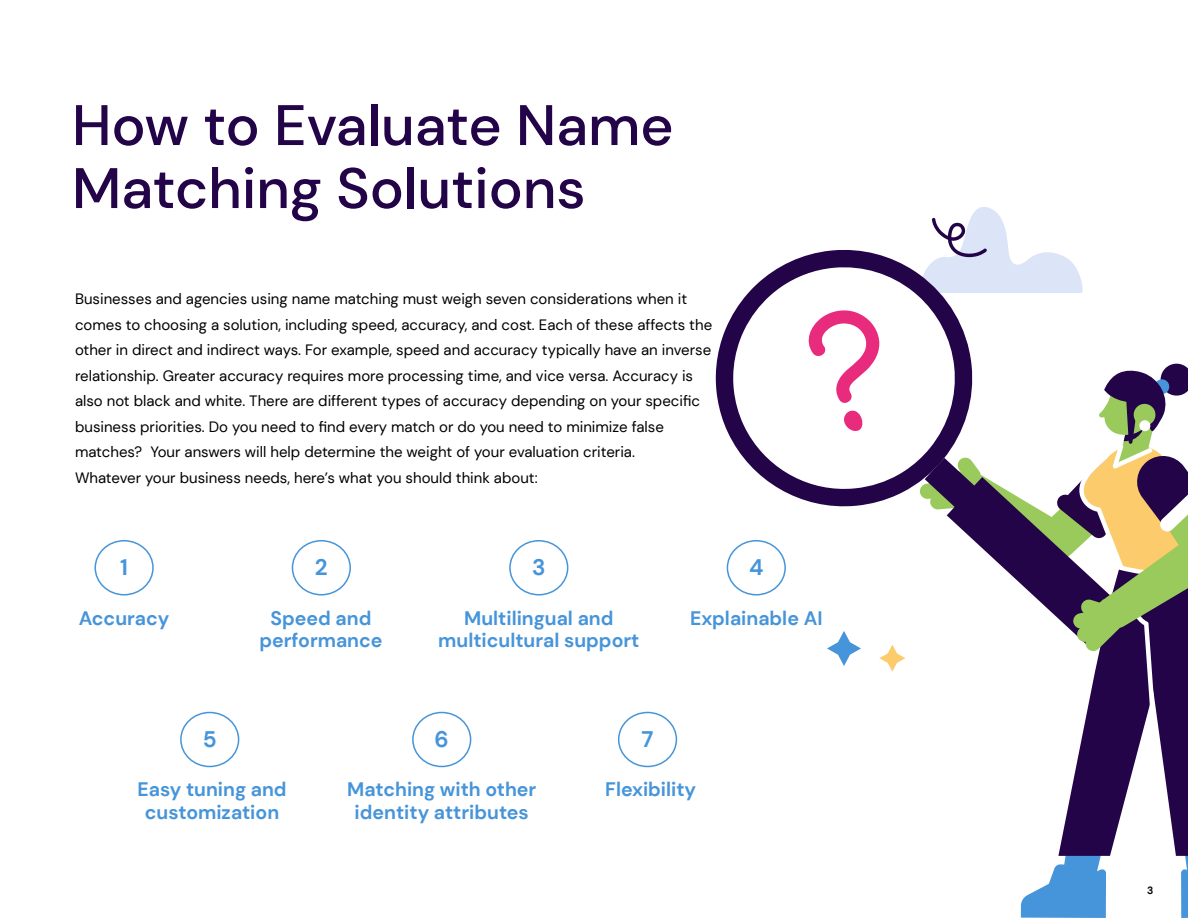
<style>
.page{position:relative;width:1188px;height:918px;background:#fff}
.page>*{position:absolute;margin:0;border:0;box-sizing:border-box;transform-origin:0 0}
.t1{font:500 57px/63px "DM Sans";color:#240448}
.t2{font:700 22.5px "DM Sans";color:#4694d9}
.t3{font:700 19.5px/22.5px "DM Sans";color:#4694d9;text-align:center}
.t4{font:15px/25.5px "DM Sans";color:#000}
.t5{font:700 10.5px "DM Sans";color:#000}
</style>
<div class="page">
<svg style="left:932px;top:207px;width:151px;height:86px"></svg>
<svg style="left:879px;top:645px;width:26px;height:27px"></svg>
<svg style="left:827px;top:631px;width:34px;height:35px"></svg>
<svg style="left:716px;top:248px;width:259px;height:259px"></svg>
<svg style="left:919px;top:364px;width:269px;height:554px"></svg>
<div style="left:95px;top:540px;width:59px;height:56px;border:2px solid #4694d9;border-radius:50%"></div>
<div style="left:727px;top:540px;width:59px;height:56px;border:2px solid #4694d9;border-radius:50%"></div>
<div style="left:292px;top:540px;width:59px;height:56px;border:2px solid #4694d9;border-radius:50%"></div>
<div style="left:180px;top:712px;width:59px;height:55px;border:2px solid #4694d9;border-radius:50%"></div>
<div style="left:618px;top:712px;width:59px;height:55px;border:2px solid #4694d9;border-radius:50%"></div>
<div style="left:412px;top:712px;width:59px;height:55px;border:2px solid #4694d9;border-radius:50%"></div>
<div style="left:509px;top:540px;width:59px;height:56px;border:2px solid #4694d9;border-radius:50%"></div>
<p class="t1" style="left:72px;top:93px;width:603px">How to Evaluate Name<br>Matching Solutions</p>
<p class="t4" style="left:75px;top:286px;width:639px">Businesses and agencies using name matching must weigh seven considerations when it comes to choosing a solution, including speed, accuracy, and cost. Each of these affects the other in direct and indirect ways. For example, speed and accuracy typically have an inverse relationship. Greater accuracy requires more processing time, and vice versa. Accuracy is also not black and white. There are different types of accuracy depending on your specific business priorities. Do you need to find every match or do you need to minimize false matches? Your answers will help determine the weight of your evaluation criteria.<br>Whatever your business needs, here’s what you should think about:</p>
<p class="t2" style="left:120px;top:553px;width:9px">1</p>
<p class="t2" style="left:315px;top:553px;width:14px">2</p>
<p class="t2" style="left:749px;top:553px;width:16px">4</p>
<p class="t2" style="left:532px;top:553px;width:15px">3</p>
<p class="t3" style="left:79px;top:606px;width:92px">Accuracy</p>
<p class="t3" style="left:271px;top:606px;width:102px">Speed and</p>
<p class="t3" style="left:690px;top:606px;width:134px">Explainable AI</p>
<p class="t3" style="left:260px;top:629px;width:124px">performance</p>
<p class="t3" style="left:438px;top:606px;width:203px">Multilingual and multicultural support</p>
<p class="t2" style="left:203px;top:725px;width:15px">5</p>
<p class="t2" style="left:435px;top:725px;width:16px">6</p>
<p class="t2" style="left:642px;top:725px;width:14px">7</p>
<p class="t3" style="left:138px;top:778px;width:151px">Easy tuning and customization</p>
<p class="t3" style="left:605px;top:778px;width:92px">Flexibility</p>
<p class="t3" style="left:347px;top:778px;width:191px">Matching with other identity attributes</p>
<p class="t5" style="left:1147px;top:884px;width:8px">3</p>
</div>
